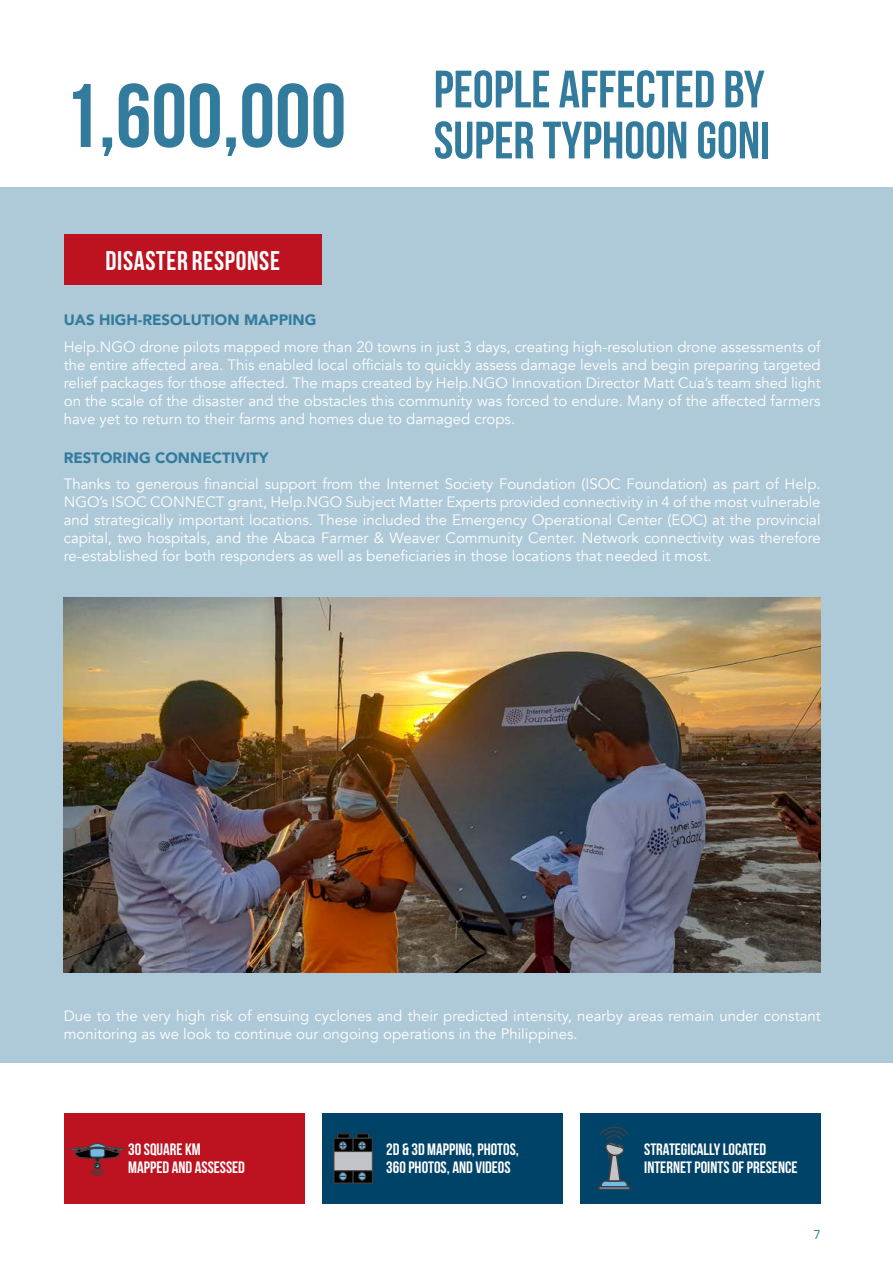
<style>
.page{position:relative;width:893px;height:1263px;background:#fff}
.page>*{position:absolute;margin:0;border:0;box-sizing:border-box;transform-origin:0 0}
.t1{font:52.5px/51px "Bebas Neue";color:#327b9d;text-align:right}
.t2{font:27px "Bebas Neue";letter-spacing:.025em;color:#fff}
.t3{font:16.5px/18px "Bebas Neue";color:#fff}
.t4{font:15px/18px "Avenir";color:#fff;text-align:justify}
.t5{font:900 15px "Avenir";color:#327b9d}
.t6{font:13.5px "Titillium Web";color:#327b9d}
</style>
<div class="page">
<div style="left:0;top:187px;width:893px;height:876px;background:#aec9d8"></div>
<img style="left:64px;top:597px;width:757px;height:375px">
<div style="left:64px;top:1113px;width:241px;height:90px;background:#bd1220"></div>
<div style="left:322px;top:1113px;width:240px;height:90px;background:#004368"></div>
<div style="left:580px;top:1113px;width:240px;height:90px;background:#004368"></div>
<svg style="left:598px;top:1186px;width:32px;height:4px"></svg>
<svg style="left:600px;top:1126px;width:29px;height:62px"></svg>
<svg style="left:70px;top:1143px;width:54px;height:33px"></svg>
<svg style="left:333px;top:1133px;width:40px;height:51px;background:#555b60"></svg>
<div style="left:64px;top:234px;width:258px;height:51px;background:#bd1220"></div>
<h1 class="t1" style="left:63px;top:63px;width:708px">PEOPLE AFFECTED BY<br><sup>1,600,000</sup> SUPER TYPHOON GONI</h1>
<h2 class="t2" style="left:106px;top:246px;width:176px">DISASTER RESPONSE</h2>
<p class="t5" style="left:64px;top:307px;width:254px">UAS HIGH-RESOLUTION MAPPING</p>
<p class="t4" style="left:64px;top:338px;width:758px">Help.NGO drone pilots mapped more than 20 towns in just 3 days, creating high-resolution drone assessments of the entire affected area. This enabled local officials to quickly assess damage levels and begin preparing targeted relief packages for those affected. The maps created by Help.NGO Innovation Director Matt Cua’s team shed light on the scale of the disaster and the obstacles this community was forced to endure. Many of the affected farmers have yet to return to their farms and homes due to damaged crops.</p>
<p class="t5" style="left:64px;top:444px;width:206px">RESTORING CONNECTIVITY</p>
<p class="t4" style="left:64px;top:475px;width:758px">Thanks to generous financial support from the Internet Society Foundation (ISOC Foundation) as part of Help.<br>NGO’s ISOC CONNECT grant, Help.NGO Subject Matter Experts provided connectivity in 4 of the most vulnerable and strategically important locations. These included the Emergency Operational Center (EOC) at the provincial capital, two hospitals, and the Abaca Farmer &amp; Weaver Community Center. Network connectivity was therefore re-established for both responders as well as beneficiaries in those locations that needed it most.</p>
<p class="t4" style="left:64px;top:1007px;width:758px">Due to the very high risk of ensuing cyclones and their predicted intensity, nearby areas remain under constant monitoring as we look to continue our ongoing operations in the Philippines.</p>
<p class="t3" style="left:128px;top:1140px;width:118px">30 SQUARE KM<br>MAPPED AND ASSESSED</p>
<p class="t3" style="left:386px;top:1140px;width:134px">2D &amp; 3D MAPPING, PHOTOS,<br>360 PHOTOS, AND VIDEOS</p>
<p class="t3" style="left:644px;top:1140px;width:155px">STRATEGICALLY LOCATED<br>INTERNET POINTS OF PRESENCE</p>
<p class="t6" style="left:813px;top:1224px;width:9px">7</p>
</div>
